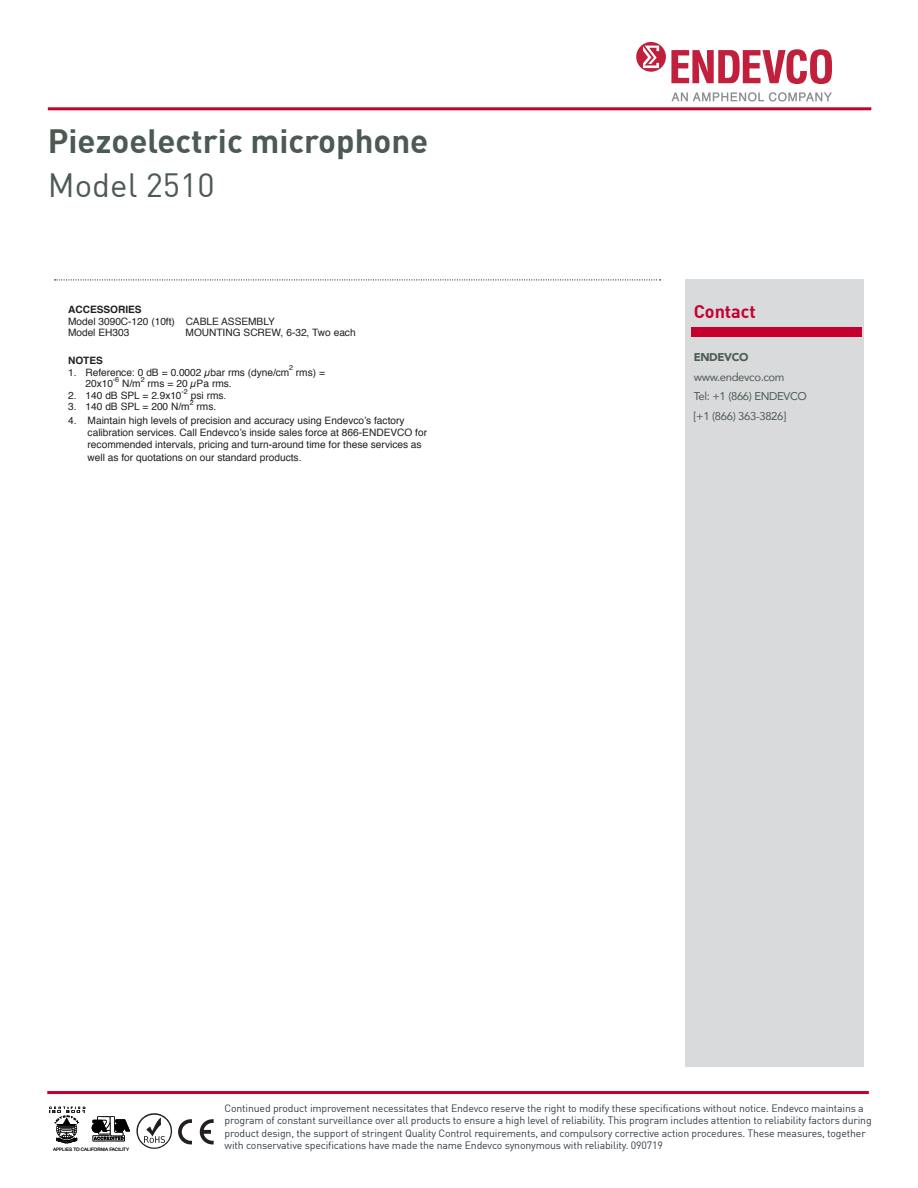
<style>
.page{position:relative;width:918px;height:1188px;background:#fff}
.page>*{position:absolute;margin:0;border:0;box-sizing:border-box;transform-origin:0 0}
.t1{font:700 33px "DIN";color:#4b5a52}
.t2{font:33px "DIN";color:#4b5a52}
.t3{font:700 18px "DIN";color:#c5002e}
.t4{font:11.25px/19.5px "Avenir";letter-spacing:-.03em;color:#4b5a52}
.t5{font:900 11.25px "Avenir";letter-spacing:-.03em;color:#4b5a52}
.t6{font:10.5px/12.6px "DIN";letter-spacing:-.015em;color:#323d47}
.t7{font:10.2px/11.6px "Helvetica";color:#231f20}
.t8{font:700 10.2px/13px "Helvetica";letter-spacing:-.005em;color:#231f20}
.t9{font:7.05px "Helvetica";color:#231f20}
.t10{font:4.5px "Helvetica";color:#231f20}
.s1{font-weight:400}
.s2{font-weight:700}
</style>
<div class="page">
<hr style="left:48px;top:107px;width:823px;height:3px;background:#c5002e">
<div style="left:685px;top:279px;width:179px;height:788px;background:#d9dadb"></div>
<svg style="left:55px;top:279px;width:606px;height:1px"></svg>
<hr style="left:47px;top:1091px;width:822px;height:3px;background:#c5002e">
<img style="left:49px;top:1106px;width:37px;height:38px">
<img style="left:91px;top:1116px;width:39px;height:26px">
<div style="left:691px;top:328px;width:171px;height:9px;background:#c5002e"></div>
<svg style="left:137px;top:1113px;width:35px;height:36px"></svg>
<svg style="left:178px;top:1119px;width:14px;height:25px"></svg>
<svg style="left:200px;top:1119px;width:14px;height:25px"></svg>
<svg style="left:671px;top:92px;width:161px;height:10px"></svg>
<svg style="left:636px;top:42px;width:196px;height:42px"></svg>
<h1 class="t1" style="left:48px;top:120px;width:382px">Piezoelectric microphone</h1>
<h1 class="t2" style="left:48px;top:164px;width:168px">Model 2510</h1>
<p class="t8" style="left:68px;top:127px;width:152px">PHYSICAL CHARACTERISTICS<br><span class="s1">D MI ENS OI NS</span></p>
<p class="t7" style="left:68px;top:180px;width:66px">C O N N E C OT R</p>
<p class="t7" style="left:68px;top:304px;width:208px"><span class="s2">ACCESSORIES<br></span>Model 3090C-120 (10ft) CABLE ASSEMBLY<br>Model EH303</p>
<p class="t7" style="left:186px;top:327px;width:172px">MOUNTING SCREW, 6-32, Two each</p>
<p class="t8" style="left:68px;top:354px;width:36px">NOTES</p>
<p class="t7" style="left:68px;top:367px;width:223px">1. Reference: 0 dB = 0.0002 µbar rms (dyne/cm</p>
<p class="t9" style="left:289px;top:363px;width:5px">2</p>
<p class="t7" style="left:296px;top:367px;width:31px">rms) =</p>
<p class="t9" style="left:113px;top:374px;width:8px">-6</p>
<p class="t9" style="left:141px;top:374px;width:5px">2</p>
<p class="t7" style="left:148px;top:378px;width:85px">rms = 20 µPa rms.</p>
<p class="t7" style="left:68px;top:390px;width:115px">2. 140 dB SPL = 2.9x10</p>
<p class="t7" style="left:122px;top:378px;width:20px">N/m</p>
<p class="t7" style="left:86px;top:378px;width:29px">20x10</p>
<p class="t9" style="left:182px;top:386px;width:8px">-2</p>
<p class="t7" style="left:191px;top:390px;width:37px">psi rms.</p>
<p class="t9" style="left:190px;top:397px;width:5px">2</p>
<p class="t7" style="left:88px;top:400px;width:318px;line-height:13.6px;text-indent:109px">rms.<br>Maintain high levels of precision and accuracy using Endevco’s factory</p>
<p class="t7" style="left:88px;top:427px;width:341px;line-height:12.1px">calibration services. Call Endevco’s inside sales force at 866-ENDEVCO for recommended intervals, pricing and turn-around time for these services as well as for quotations on our standard products.</p>
<p class="t7" style="left:68px;top:400px;width:123px;line-height:13.6px">3. 140 dB SPL = 200 N/m<br>4.</p>
<h2 class="t3" style="left:694px;top:300px;width:64px">Contact</h2>
<p class="t5" style="left:694px;top:348px;width:56px">ENDEVCO</p>
<p class="t4" style="left:694px;top:367px;width:115px">www.endevco.com<br>Tel: +1 (866) ENDEVCO [+1 (866) 363-3826]</p>
<p class="t10" style="left:53px;top:1146px;width:78px">APPLIES TO CALIFORNIA FACILITY</p>
<p class="t6" style="left:225px;top:1101px;width:649px">Continued product improvement necessitates that Endevco reserve the right to modify these specifications without notice. Endevco maintains a program of constant surveillance over all products to ensure a high level of reliability. This program includes attention to reliability factors during product design, the support of stringent Quality Control requirements, and compulsory corrective action procedures. These measures, together with conservative specifications have made the name Endevco synonymous with reliability. 090719</p>
</div>
